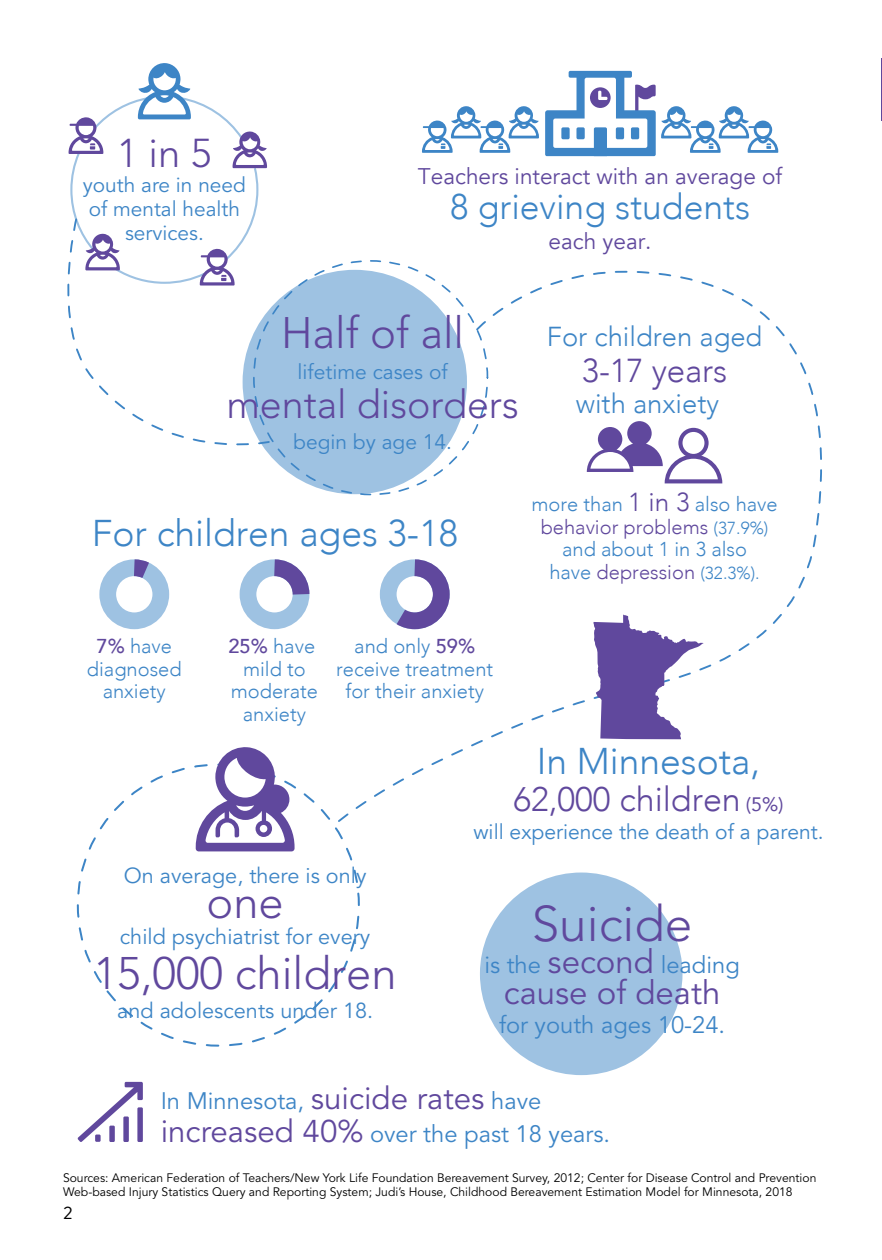
<style>
.page{position:relative;width:882px;height:1260px;background:#fff}
.page>*{position:absolute;margin:0;border:0;box-sizing:border-box;transform-origin:0 0}
.t1{font:300 49.52px "Avenir";color:#60489d}
.t2{font:300 45.15px "Avenir";color:#60489d}
.t3{font:300 43.75px "Avenir";color:#60489d}
.t4{font:300 39.9px "Avenir";color:#60489d}
.t5{font:300 39.38px "Avenir";color:#60489d}
.t6{font:300 37.27px "Avenir";color:#3d85c6}
.t7{font:300 35.52px "Avenir";color:#3d85c6}
.t8{font:300 33.95px "Avenir";color:#60489d}
.t9{font:33.07px "Avenir";color:#60489d}
.t10{font:300 33.07px "Avenir";letter-spacing:-.005em;color:#60489d}
.t11{font:300 27.3px "Avenir";color:#3d85c6}
.t12{font:23.8px/33.1px "Avenir";color:#3d85c6}
.t13{font:22.57px "Avenir";color:#60489d}
.t14{font:21.7px "Avenir";color:#3d85c6}
.t15{font:21px "Avenir";color:#3d85c6}
.t16{font:20.82px/24.3px "Avenir";color:#3d85c6;text-align:center}
.t17{font:300 20.12px/22.6px "Avenir";color:#3d85c6;text-align:center}
.t18{font:17.5px "Brandon Text";color:#000}
.t19{font:12.25px/14px "Avenir";color:#000}
.s1{font-size:26.07px;color:#60489d}
.s2{color:#60489d}
.s3{font-size:17.32px}
.s4{font-weight:500;color:#60489d}
.s5{font-weight:400;font-size:19.43px}
.s6{font-size:33.07px;color:#60489d}
.s7{font-size:31.32px;color:#60489d}
</style>
<div class="page">
<hr style="left:881px;top:58px;width:1px;height:63px;background:#60489d">
<svg style="left:336px;top:264px;width:486px;height:558px"></svg>
<svg style="left:593px;top:615px;width:111px;height:124px"></svg>
<svg style="left:78px;top:1082px;width:65px;height:60px"></svg>
<svg style="left:196px;top:747px;width:99px;height:104px"></svg>
<svg style="left:422px;top:106px;width:117px;height:47px"></svg>
<svg style="left:545px;top:71px;width:233px;height:85px"></svg>
<svg style="left:69px;top:63px;width:198px;height:154px"></svg>
<svg style="left:587px;top:421px;width:135px;height:62px"></svg>
<div style="left:243px;top:270px;width:224px;height:224px;background:#9ec2e2;border-radius:50%"></div>
<div style="left:480px;top:873px;width:203px;height:202px;background:#9ec2e2;border-radius:50%"></div>
<svg style="left:67px;top:217px;width:204px;height:240px"></svg>
<div style="left:99px;top:559px;width:70px;height:70px;border:17px solid #3d85c6;border-radius:50%"></div>
<svg style="left:118px;top:559px;width:50px;height:34px"></svg>
<div style="left:240px;top:559px;width:69px;height:70px;border:17px solid #3d85c6;border-radius:50%"></div>
<svg style="left:258px;top:559px;width:52px;height:52px"></svg>
<svg style="left:378px;top:551px;width:80px;height:87px"></svg>
<h3 class="t4" style="left:117px;top:130px;width:96px">1 in 5</h3>
<h3 class="t16" style="left:83px;top:173px;width:165px">youth are in need of mental health services.</h3>
<h3 class="t13" style="left:418px;top:163px;width:366px">Teachers interact with an average of</h3>
<h3 class="t7" style="left:450px;top:186px;width:302px">8 grieving students</h3>
<h3 class="t13" style="left:549px;top:227px;width:104px">each year.</h3>
<h3 class="t3" style="left:281px;top:307px;width:185px">Half of all</h3>
<h3 class="t15" style="left:298px;top:359px;width:152px">lifetime cases of</h3>
<h3 class="t5" style="left:226px;top:382px;width:294px">mental disorders</h3>
<h3 class="t15" style="left:293px;top:430px;width:160px">begin by age 14.</h3>
<h3 class="t6" style="left:92px;top:512px;width:368px">For children ages 3-18</h3>
<h3 class="t11" style="left:547px;top:321px;width:217px">For children aged</h3>
<h3 class="t10" style="left:582px;top:351px;width:147px">3-17 years</h3>
<h3 class="t11" style="left:576px;top:387px;width:145px">with anxiety</h3>
<h3 class="t17" style="left:531px;top:493px;width:248px">more than <span class="s1">1 in 3</span> also have <span class="s2">behavior problems</span> <span class="s3">(37.9%) </span>and about 1 in 3 also<br>have <span class="s2">depression</span> <span class="s3">(32.3%).</span></h3>
<h3 class="t17" style="left:87px;top:635px;width:96px"><span class="s4">7%</span> have diagnosed anxiety</h3>
<h3 class="t17" style="left:228px;top:635px;width:91px"><span class="s4">25%</span> have mild to moderate anxiety</h3>
<h3 class="t17" style="left:336px;top:635px;width:158px">and only <span class="s4">59% </span>receive treatment for their anxiety</h3>
<h3 class="t14" style="left:124px;top:863px;width:244px">On average, there is only</h3>
<h2 class="t2" style="left:207px;top:875px;width:79px">one</h2>
<h3 class="t14" style="left:120px;top:925px;width:252px">child psychiatrist for every</h3>
<h2 class="t2" style="left:94px;top:947px;width:304px">15,000 children</h2>
<h3 class="t14" style="left:117px;top:998px;width:257px">and adolescents under 18.</h3>
<h3 class="t6" style="left:537px;top:739px;width:225px">In Minnesota,</h3>
<h3 class="t8" style="left:513px;top:780px;width:272px">62,000 children <span class="s5">(5%)</span></h3>
<h3 class="t15" style="left:473px;top:819px;width:352px">will experience the death of a parent.</h3>
<h1 class="t1" style="left:532px;top:895px;width:162px">Suicide</h1>
<h3 class="t12" style="left:484px;top:949px;width:257px">is the <span class="s6">second</span> leading</h3>
<h3 class="t9" style="left:504px;top:974px;width:218px">cause of death</h3>
<h3 class="t12" style="left:499px;top:1009px;width:228px">for youth ages 10-24.</h3>
<h3 class="t12" style="left:161px;top:1085px;width:451px">In Minnesota, <span class="s7">suicide rates</span> have <span class="s7">increased 40%</span> over the past 18 years.</h3>
<p class="t19" style="left:63px;top:1171px;width:755px">Sources: American Federation of Teachers/New York Life Foundation Bereavement Survey, 2012; Center for Disease Control and Prevention<br>Web-based Injury Statistics Query and Reporting System; Judi’s House, Childhood Bereavement Estimation Model for Minnesota, 2018</p>
<h3 class="t18" style="left:63px;top:1201px;width:11px">2</h3>
</div>
